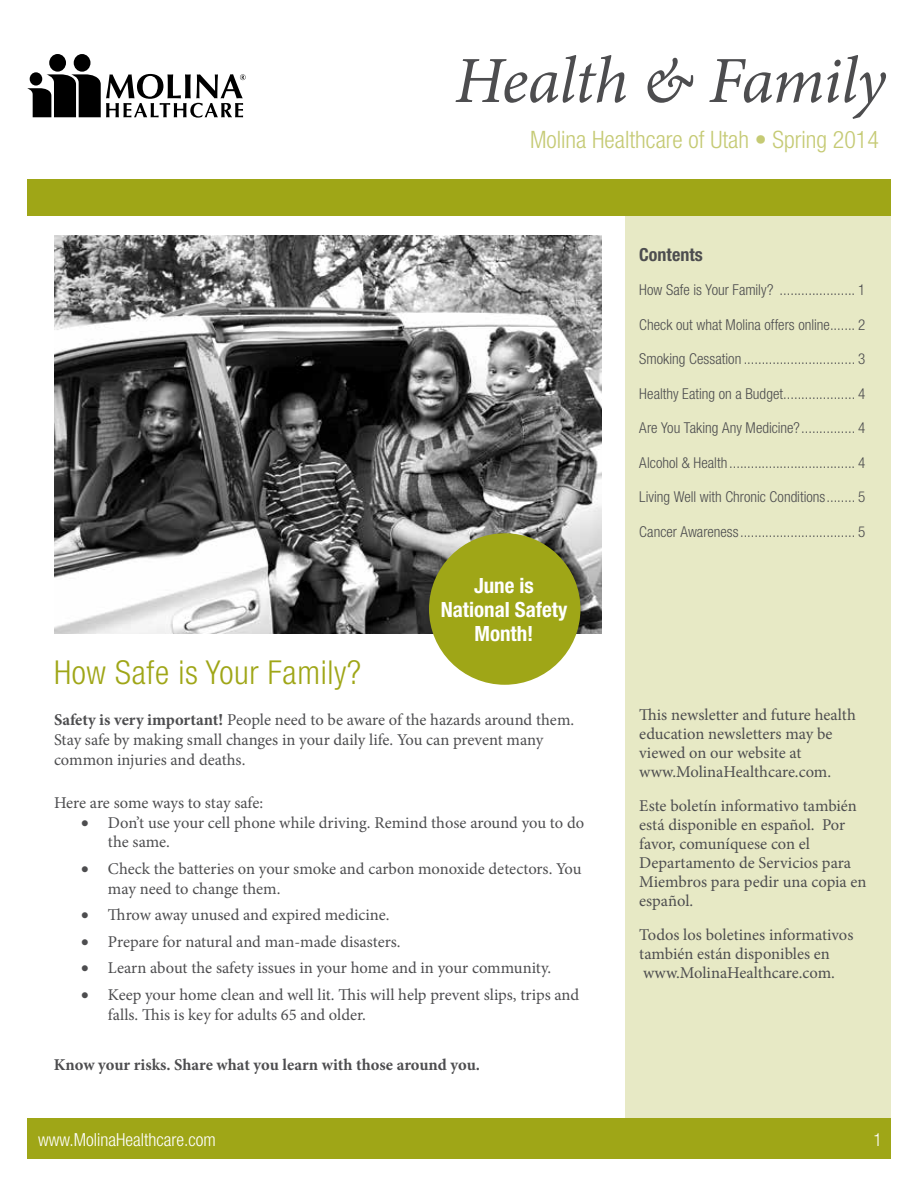
<style>
.page{position:relative;width:918px;height:1188px;background:#fff}
.page>*{position:absolute;margin:0;border:0;box-sizing:border-box;transform-origin:0 0}
.t1{font:italic 66px "Minion Pro";letter-spacing:-.015em;color:#4d4d4f}
.t2{font:300 condensed 33px "Helvetica Neue";letter-spacing:.02em;color:#9fa617}
.t3{font:300 condensed 24px "Helvetica Neue";color:#c5ca74}
.t4{font:700 condensed 21px/24.2px "Helvetica Neue";color:#fff;text-align:center}
.t5{font:300 condensed 18px "Helvetica Neue";color:#fff}
.t6{font:700 condensed 18px "Helvetica Neue";color:#4d4d4f}
.t7{font:16.5px/18.9px "Minion Pro";letter-spacing:-.005em;color:#4d4d4f}
.t8{font:700 16.5px "Minion Pro";color:#4d4d4f}
.t9{font:300 condensed 15px "Helvetica Neue";color:#4d4d4f}
.s1{font-weight:700}
</style>
<div class="page">
<div style="left:626px;top:209px;width:265px;height:921px;background:#e7e9c5"></div>
<div style="left:27px;top:179px;width:864px;height:37px;background:#9fa617"></div>
<div style="left:27px;top:1119px;width:864px;height:40px;background:#9fa617"></div>
<img style="left:55px;top:235px;width:547px;height:399px">
<div style="left:429px;top:533px;width:151px;height:152px;background:#9fa617;border-radius:50%"></div>
<div style="left:74px;top:54px;width:16px;height:18px;background:#000;border-radius:50%"></div>
<div style="left:49px;top:54px;width:17px;height:18px;background:#000;border-radius:50%"></div>
<svg style="left:27px;top:74px;width:219px;height:44px"></svg>
<div style="left:30px;top:72px;width:12px;height:14px;background:#000;border-radius:50%"></div>
<h1 class="t1" style="left:455px;top:36px;width:433px">Health &amp; Family</h1>
<h3 class="t3" style="left:530px;top:126px;width:350px">Molina Healthcare of Utah • Spring 2014</h3>
<p class="t4" style="left:441px;top:573px;width:128px">June is<br>National Safety<br>Month!</p>
<h2 class="t2" style="left:54px;top:653px;width:309px">How Safe is Your Family?</h2>
<p class="t7" style="left:54px;top:710px;width:522px;line-height:19.8px"><span class="s1">Safety is very important!</span> People need to be aware of the hazards around them.<br>Stay safe by making small changes in your daily life. You can prevent many common injuries and deaths.</p>
<p class="t7" style="left:54px;top:793px;width:211px">Here are some ways to stay safe:</p>
<p class="t7" style="left:108px;top:813px;width:478px;line-height:19.8px;text-indent:-27px">• Don’t use your cell phone while driving. Remind those around you to do the same.</p>
<p class="t7" style="left:108px;top:859px;width:475px;line-height:19.8px;text-indent:-27px">• Check the batteries on your smoke and carbon monoxide detectors. You may need to change them.</p>
<p class="t7" style="left:81px;top:906px;width:310px">• Throw away unused and expired medicine.</p>
<p class="t7" style="left:81px;top:932px;width:321px">• Prepare for natural and man-made disasters.</p>
<p class="t7" style="left:81px;top:959px;width:472px">• Learn about the safety issues in your home and in your community.</p>
<p class="t7" style="left:108px;top:985px;width:473px;line-height:19.8px;text-indent:-27px">• Keep your home clean and well lit. This will help prevent slips, trips and falls. This is key for adults 65 and older.</p>
<p class="t8" style="left:54px;top:1053px;width:427px">Know your risks. Share what you learn with those around you.</p>
<p class="t6" style="left:639px;top:243px;width:65px">Contents</p>
<p class="t9" style="left:639px;top:281px;width:228px">How Safe is Your Family? ..................... 1</p>
<p class="t9" style="left:639px;top:316px;width:228px">Check out what Molina offers online....... 2</p>
<p class="t9" style="left:639px;top:350px;width:228px">Smoking Cessation ............................... 3</p>
<p class="t9" style="left:639px;top:385px;width:228px">Healthy Eating on a Budget.................... 4</p>
<p class="t9" style="left:639px;top:419px;width:228px">Are You Taking Any Medicine?............... 4</p>
<p class="t9" style="left:639px;top:454px;width:228px">Alcohol &amp; Health ................................... 4</p>
<p class="t9" style="left:639px;top:488px;width:228px">Living Well with Chronic Conditions........ 5</p>
<p class="t9" style="left:639px;top:523px;width:228px">Cancer Awareness................................ 5</p>
<p class="t7" style="left:639px;top:706px;width:218px">This newsletter and future health education newsletters may be viewed on our website at www.MolinaHealthcare.com.</p>
<p class="t7" style="left:639px;top:797px;width:229px">Este boletín informativo también está disponible en español. Por favor, comuníquese con el<br>Departamento de Servicios para<br>Miembros para pedir una copia en español.</p>
<p class="t7" style="left:639px;top:925px;width:216px">Todos los boletines informativos también están disponibles en www.MolinaHealthcare.com.</p>
<p class="t5" style="left:38px;top:1130px;width:179px">www.MolinaHealthcare.com</p>
<p class="t5" style="left:873px;top:1130px;width:10px">1</p>
</div>
